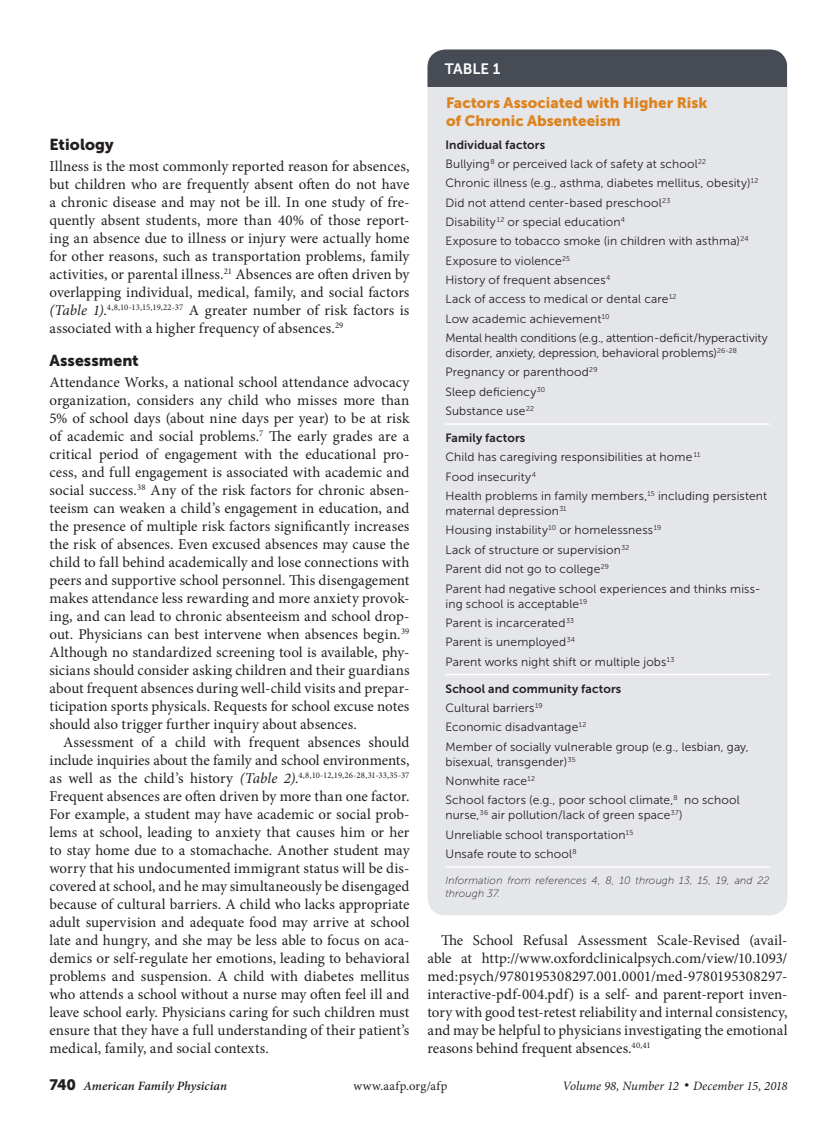
<style>
.page{position:relative;width:837px;height:1134px;background:#fff}
.page>*{position:absolute;margin:0;border:0;box-sizing:border-box;transform-origin:0 0}
.head1{font:15.75px "Museo Sans 900";letter-spacing:.005em;color:#231f20}
.body_noindent{font:15px/18px "Minion Pro";letter-spacing:.005em;color:#231f20;text-align:justify}
.body_text{font:15px/18px "Minion Pro";color:#231f20;text-align:justify}
.table_title{font:15px/18px "Museo Sans 900";letter-spacing:.005em;color:#dd831e}
.table{font:15px "Museo Sans 700";color:#fff}
.t1{font:italic 12.75px "Minion Pro";color:#231f20}
.t2{font:italic 600 12.75px "Minion Pro";letter-spacing:.005em;color:#231f20}
.t3{font:12.75px "Minion Pro";letter-spacing:.03em;color:#231f20}
.table_data_last_col{font:12px/15px "Museo Sans 300";letter-spacing:.01em;color:#231f20}
.table_data_last_col-2{font:12px/15px "Museo Sans 300";letter-spacing:-.01em;color:#231f20}
.table_data{font:12px "Museo Sans 700";letter-spacing:.015em;color:#231f20}
.table_fig_note{font:italic 10.5px/13.5px "Museo Sans 100";letter-spacing:.015em;color:#231f20}
.body_text-2{font:8.7px "Minion Pro";color:#231f20}
.s1{font-style:italic}
.s2{font-size:15px}
.s3{font-style:italic;font-size:15px}
.s4{font-family:"Museo Sans 900";font-weight:400;font-style:normal;font-size:15px}
</style>
<div class="page">
<div style="left:428px;top:50px;width:360px;height:865px;background:#e4e6e9;border-radius:18px"></div>
<hr style="left:446px;top:423px;width:324px;height:2px;background:#fff">
<hr style="left:446px;top:674px;width:324px;height:1px;background:#fff">
<hr style="left:446px;top:866px;width:324px;height:2px;background:#fff">
<div style="left:428px;top:50px;width:360px;height:37px;background:#464b54"></div>
<p class="head1" style="left:50px;top:136px;width:66px">Etiology</p>
<p class="body_noindent" style="left:50px;top:157px;width:362px">Illness is the most commonly reported reason for absences, but children who are frequently absent often do not have a chronic disease and may not be ill. In one study of fre&shy;quently absent students, more than 40% of those report&shy;ing an absence due to illness or injury were actually home for other reasons, such as transportation problems, family activities, or parental illness.<sup>21</sup> Absences are often driven by overlapping individual, medical, family, and social factors <span class="s1">(Table 1)</span>.<sup>4,8,10-13,15,19,22-37</sup> A greater number of risk factors is associated with a higher frequency of absences.<sup>29</sup></p>
<p class="head1" style="left:50px;top:352px;width:91px">Assessment</p>
<p class="body_noindent" style="left:50px;top:373px;width:362px">Attendance Works, a national school attendance advocacy organization, considers any child who misses more than 5% of school days (about nine days per year) to be at risk of academic and social problems.<sup>7</sup> The early grades are a critical period of engagement with the educational pro&shy;cess, and full engagement is associated with academic and social success.<sup>38</sup> Any of the risk factors for chronic absen&shy;teeism can weaken a child’s engagement in education, and the presence of multiple risk factors significantly increases the risk of absences. Even excused absences may cause the child to fall behind academically and lose connections with peers and supportive school personnel. This disengagement makes attendance less rewarding and more anxiety provok&shy;ing, and can lead to chronic absenteeism and school drop&shy;out. Physicians can best intervene when absences begin.<sup>39<br></sup>Although no standardized screening tool is available, phy&shy;sicians should consider asking children and their guardians about frequent absences during well-child visits and prepar&shy;ticipation sports physicals. Requests for school excuse notes should also trigger further inquiry about absences.</p>
<p class="body_text" style="left:50px;top:733px;width:361px;text-align:right">Assessment of a child with frequent absences should include inquiries about the family and school environments,</p>
<p class="body_text-2" style="left:50px;top:769px;width:362px"><span class="s2">as well as the child’s history</span> <span class="s3">(Table 2)</span><span class="s2">.</span>4,8,10-12,19,26-28,31-33,35-37</p>
<p class="body_text" style="left:50px;top:787px;width:362px">Frequent absences are often driven by more than one factor.<br>For example, a student may have academic or social prob&shy;lems at school, leading to anxiety that causes him or her to stay home due to a stomachache. Another student may worry that his undocumented immigrant status will be dis&shy;covered at school, and he may simultaneously be disengaged because of cultural barriers. A child who lacks appropriate adult supervision and adequate food may arrive at school late and hungry, and she may be less able to focus on aca&shy;demics or self-regulate her emotions, leading to behavioral problems and suspension. A child with diabetes mellitus who attends a school without a nurse may often feel ill and leave school early. Physicians caring for such children must ensure that they have a full understanding of their patient’s medical, family, and social contexts.</p>
<p class="table" style="left:445px;top:61px;width:57px">TABLE 1</p>
<p class="table_title" style="left:446px;top:94px;width:263px">Factors Associated with Higher Risk of Chronic Absenteeism</p>
<p class="table_data" style="left:446px;top:138px;width:101px">Individual factors</p>
<p class="table_data_last_col" style="left:446px;top:156px;width:262px">Bullying<sup>8</sup> or perceived lack of safety at school<sup>22</sup></p>
<p class="table_data_last_col" style="left:446px;top:176px;width:314px">Chronic illness (e.g., asthma, diabetes mellitus, obesity)<sup>12</sup></p>
<p class="table_data_last_col" style="left:446px;top:195px;width:226px">Did not attend center-based preschool<sup>23</sup></p>
<p class="table_data_last_col" style="left:446px;top:214px;width:181px">Disability <sup>12</sup> or special education<sup>4</sup></p>
<p class="table_data_last_col" style="left:446px;top:234px;width:305px">Exposure to tobacco smoke (in children with asthma)<sup>24</sup></p>
<p class="table_data_last_col" style="left:446px;top:253px;width:126px">Exposure to violence<sup>25</sup></p>
<p class="table_data_last_col" style="left:446px;top:272px;width:166px">History of frequent absences<sup>4</sup></p>
<p class="table_data_last_col" style="left:446px;top:292px;width:233px">Lack of access to medical or dental care<sup>12</sup></p>
<p class="table_data_last_col" style="left:446px;top:311px;width:166px">Low academic achievement<sup>10</sup></p>
<p class="table_data_last_col-2" style="left:446px;top:330px;width:324px">Mental health conditions (e.g., attention-deficit/hyperactivity disorder, anxiety, depression, behavioral problems)<sup>26-28</sup></p>
<p class="table_data_last_col" style="left:446px;top:365px;width:154px">Pregnancy or parenthood<sup>29</sup></p>
<p class="table_data_last_col" style="left:446px;top:384px;width:101px">Sleep deficiency<sup>30</sup></p>
<p class="table_data_last_col" style="left:446px;top:404px;width:90px">Substance use<sup>22</sup></p>
<p class="table_data" style="left:446px;top:431px;width:81px">Family factors</p>
<p class="table_data_last_col" style="left:446px;top:450px;width:256px">Child has caregiving responsibilities at home <sup>11</sup></p>
<p class="table_data_last_col" style="left:446px;top:469px;width:92px">Food insecurity<sup>4</sup></p>
<p class="table_data_last_col" style="left:446px;top:489px;width:323px">Health problems in family members,<sup>15</sup> including persistent maternal depression<sup>31</sup></p>
<p class="table_data_last_col" style="left:446px;top:523px;width:217px">Housing instability<sup>10</sup> or homelessness<sup>19</sup></p>
<p class="table_data_last_col" style="left:446px;top:542px;width:185px">Lack of structure or supervision<sup>32</sup></p>
<p class="table_data_last_col" style="left:446px;top:562px;width:165px">Parent did not go to college<sup>29</sup></p>
<p class="table_data_last_col" style="left:446px;top:581px;width:317px">Parent had negative school experiences and thinks miss&shy;ing school is acceptable<sup>19</sup></p>
<p class="table_data_last_col" style="left:446px;top:615px;width:130px">Parent is incarcerated<sup>33</sup></p>
<p class="table_data_last_col" style="left:446px;top:635px;width:131px">Parent is unemployed<sup>34</sup></p>
<p class="table_data_last_col" style="left:446px;top:654px;width:230px">Parent works night shift or multiple jobs<sup>13</sup></p>
<p class="table_data" style="left:446px;top:682px;width:177px">School and community factors</p>
<p class="table_data_last_col" style="left:446px;top:700px;width:99px">Cultural barriers<sup>19</sup></p>
<p class="table_data_last_col" style="left:446px;top:720px;width:142px">Economic disadvantage<sup>12</sup></p>
<p class="table_data_last_col" style="left:446px;top:739px;width:305px">Member of socially vulnerable group (e.g., lesbian, gay, bisexual, transgender)<sup>35</sup></p>
<p class="table_data_last_col" style="left:446px;top:773px;width:91px">Nonwhite race<sup>12</sup></p>
<p class="table_data_last_col" style="left:446px;top:793px;width:296px">School factors (e.g., poor school climate,<sup>8</sup> no school nurse,<sup>36</sup> air pollution/lack of green space<sup>37</sup>)</p>
<p class="table_data_last_col" style="left:446px;top:827px;width:189px">Unreliable school transportation<sup>15</sup></p>
<p class="table_data_last_col" style="left:446px;top:846px;width:133px">Unsafe route to school<sup>8</sup></p>
<p class="table_fig_note" style="left:446px;top:874px;width:325px">Information from references 4, 8, 10 through 13, 15, 19, and 22 through 37.</p>
<p class="body_text" style="left:428px;top:931px;width:362px;text-indent:14px">The School Refusal Assessment Scale-Revised (avail&shy;able at http://www.oxfordclinicalpsych.com/view/10.1093/ med:psych/9780195308297.001.0001/med-9780195308297- interactive-pdf-004.pdf) is a self- and parent-report inven&shy;tory with good test-retest reliability and internal consistency, and may be helpful to physicians investigating the emotional reasons behind frequent absences.<sup>40,41</sup></p>
<p class="t2" style="left:50px;top:1077px;width:179px"><span class="s4">740</span> American Family Physician</p>
<p class="t3" style="left:353px;top:1078px;width:96px">www.aafp.org/afp</p>
<p class="t1" style="left:562px;top:1078px;width:227px">Volume 98, Number 12 ◆ December 15, 2018</p>
</div>
